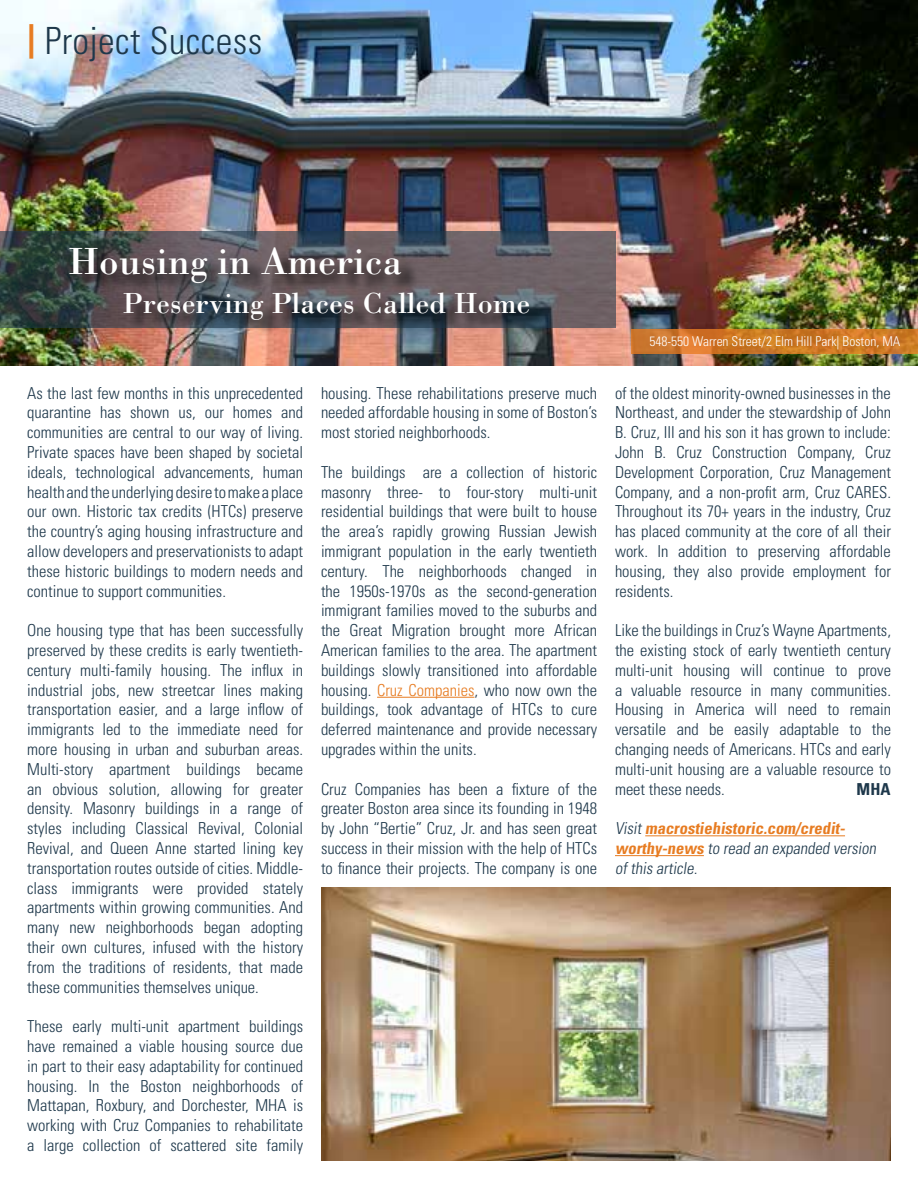
<style>
.page{position:relative;width:918px;height:1188px;background:#fff}
.page>*{position:absolute;margin:0;border:0;box-sizing:border-box;transform-origin:0 0}
.t1{font:39px "Bodoni Std";letter-spacing:.01em;color:#fff}
.t2{font:300 condensed 37.5px "Univers LT Std";letter-spacing:.01em;color:#1e384b}
.t3{font:30px "Bodoni Std";letter-spacing:.01em;color:#fff}
.t4{font:300 condensed 16.5px/19.8px "Univers LT Std";color:#1e384b;text-align:justify}
.t5{font:700 condensed 16.5px "Univers LT Std";color:#1e384b}
.t6{font:300 condensed 13.5px "Univers LT Std";color:#fff}
.s1{font-weight:700;font-size:34.5px;color:#e77c22}
.s2{color:#e77c22}
.s3{font-weight:700;color:#e77c22}
</style>
<div class="page">
<img style="left:0;top:0;width:918px;height:365px">
<hr style="left:377px;top:697px;width:97px;height:1px;background:#e77c22">
<svg style="left:0;top:231px;width:615px;height:97px;background:#4e5255"></svg>
<div style="left:73px;top:248px;width:475px;height:90px;background:#000;opacity:.75"></div>
<svg style="left:632px;top:329px;width:286px;height:24px;background:#ce7827"></svg>
<hr style="left:645px;top:835px;width:200px;height:1px;background:#e77c22">
<hr style="left:615px;top:855px;width:89px;height:1px;background:#e77c22">
<img style="left:321px;top:888px;width:570px;height:273px">
<h2 class="t2" style="left:27px;top:19px;width:237px"><span class="s1">|</span> Project Success</h2>
<h1 class="t1" style="left:69px;top:237px;width:335px">Housing in America</h1>
<h3 class="t3" style="left:123px;top:285px;width:409px">Preserving Places Called Home</h3>
<p class="t4" style="left:27px;top:383px;width:278px">As the last few months in this unprecedented quarantine has shown us, our homes and communities are central to our way of living.<br>Private spaces have been shaped by societal ideals, technological advancements, human health and the underlying desire to make a place our own. Historic tax credits (HTCs) preserve the country’s aging housing infrastructure and allow developers and preservationists to adapt these historic buildings to modern needs and continue to support communities.</p>
<p class="t4" style="left:27px;top:620px;width:278px">One housing type that has been successfully preserved by these credits is early twentieth&shy;century multi-family housing. The influx in industrial jobs, new streetcar lines making transportation easier, and a large inflow of immigrants led to the immediate need for more housing in urban and suburban areas.<br>Multi-story apartment buildings became an obvious solution, allowing for greater density. Masonry buildings in a range of styles including Classical Revival, Colonial Revival, and Queen Anne started lining key transportation routes outside of cities. Middle&shy;class immigrants were provided stately apartments within growing communities. And many new neighborhoods began adopting their own cultures, infused with the history from the traditions of residents, that made these communities themselves unique.</p>
<p class="t4" style="left:27px;top:1016px;width:278px">These early multi-unit apartment buildings have remained a viable housing source due in part to their easy adaptability for continued housing. In the Boston neighborhoods of Mattapan, Roxbury, and Dorchester, MHA is working with Cruz Companies to rehabilitate a large collection of scattered site family</p>
<p class="t4" style="left:321px;top:383px;width:278px">housing. These rehabilitations preserve much needed affordable housing in some of Boston’s most storied neighborhoods.</p>
<p class="t4" style="left:321px;top:462px;width:278px">The buildings are a collection of historic masonry three- to four-story multi-unit residential buildings that were built to house the area’s rapidly growing Russian Jewish immigrant population in the early twentieth century. The neighborhoods changed in the 1950s-1970s as the second-generation immigrant families moved to the suburbs and the Great Migration brought more African American families to the area. The apartment buildings slowly transitioned into affordable housing. <span class="s2">Cruz Companies</span>, who now own the buildings, took advantage of HTCs to cure deferred maintenance and provide necessary upgrades within the units.</p>
<p class="t4" style="left:321px;top:779px;width:278px">Cruz Companies has been a fixture of the greater Boston area since its founding in 1948 by John “Bertie” Cruz, Jr. and has seen great success in their mission with the help of HTCs to finance their projects. The company is one</p>
<p class="t6" style="left:649px;top:333px;width:252px">548-550 Warren Street/2 Elm Hill Park| Boston, MA</p>
<p class="t4" style="left:615px;top:383px;width:278px">of the oldest minority-owned businesses in the Northeast, and under the stewardship of John B. Cruz, III and his son it has grown to include:<br>John B. Cruz Construction Company, Cruz Development Corporation, Cruz Management Company, and a non-profit arm, Cruz CARES.<br>Throughout its 70+ years in the industry, Cruz has placed community at the core of all their work. In addition to preserving affordable housing, they also provide employment for residents.</p>
<p class="t4" style="left:615px;top:620px;width:278px">Like the buildings in Cruz’s Wayne Apartments, the existing stock of early twentieth century multi-unit housing will continue to prove a valuable resource in many communities.<br>Housing in America will need to remain versatile and be easily adaptable to the changing needs of Americans. HTCs and early multi-unit housing are a valuable resource to meet these needs.</p>
<p class="t5" style="left:857px;top:779px;width:35px">MHA</p>
<p class="t4" style="left:615px;top:818px;width:265px;text-align:left">Visit<span class="s3">macrostiehistoric.com/credit&shy;worthy-news</span> to read an expanded version ofthis article.</p>
</div>
